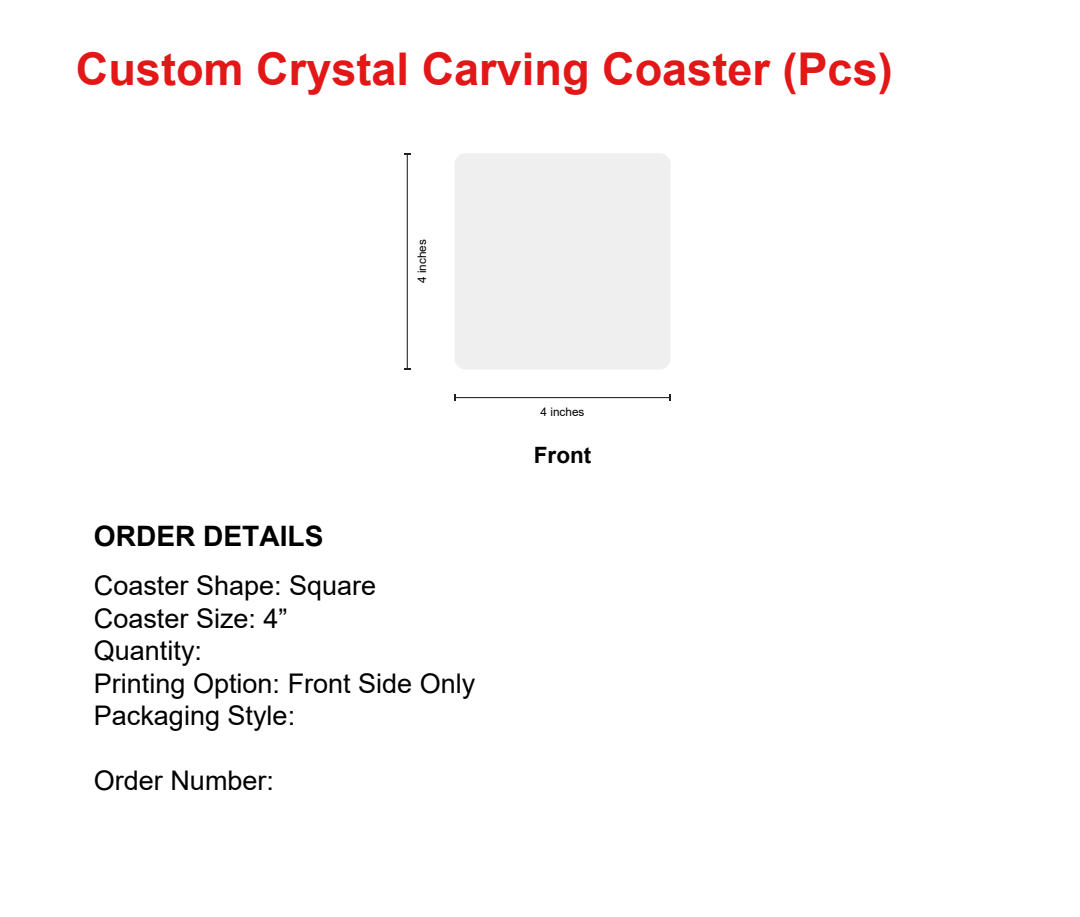
<style>
.page{position:relative;width:1080px;height:917px;background:#fff}
.page>*{position:absolute;margin:0;border:0;box-sizing:border-box;transform-origin:0 0}
.t1{font:700 45.08px "Arial";color:#e21717}
.t2{font:700 28.12px "Arial";color:#000}
.t3{font:27px/32.4px "Arial";color:#000}
.t4{font:700 22.5px "Arial";color:#000}
.t5{font:11.77px "Arial";color:#000}
</style>
<div class="page">
<hr style="left:407px;top:154px;width:1px;height:215px;background:#231f20">
<div style="left:455px;top:153px;width:216px;height:216px;background:#efefef;border-radius:11px"></div>
<hr style="left:455px;top:397px;width:215px;height:1px;background:#231f20">
<h1 class="t1" style="left:76px;top:37px;width:818px">Custom Crystal Carving Coaster (Pcs)</h1>
<p class="t5" style="left:414px;top:283px;width:45px;rotate:-90deg">4 inches</p>
<p class="t2" style="left:94px;top:516px;width:231px">ORDER DETAILS</p>
<p class="t3" style="left:94px;top:569px;width:383px">Coaster Shape: Square<br>Coaster Size: 4”<br>Quantity:<br>Printing Option: Front Side Only<br>Packaging Style:</p>
<p class="t3" style="left:94px;top:764px;width:182px">Order Number:</p>
<p class="t5" style="left:541px;top:404px;width:45px">4 inches</p>
<p class="t4" style="left:534px;top:439px;width:59px">Front</p>
</div>
